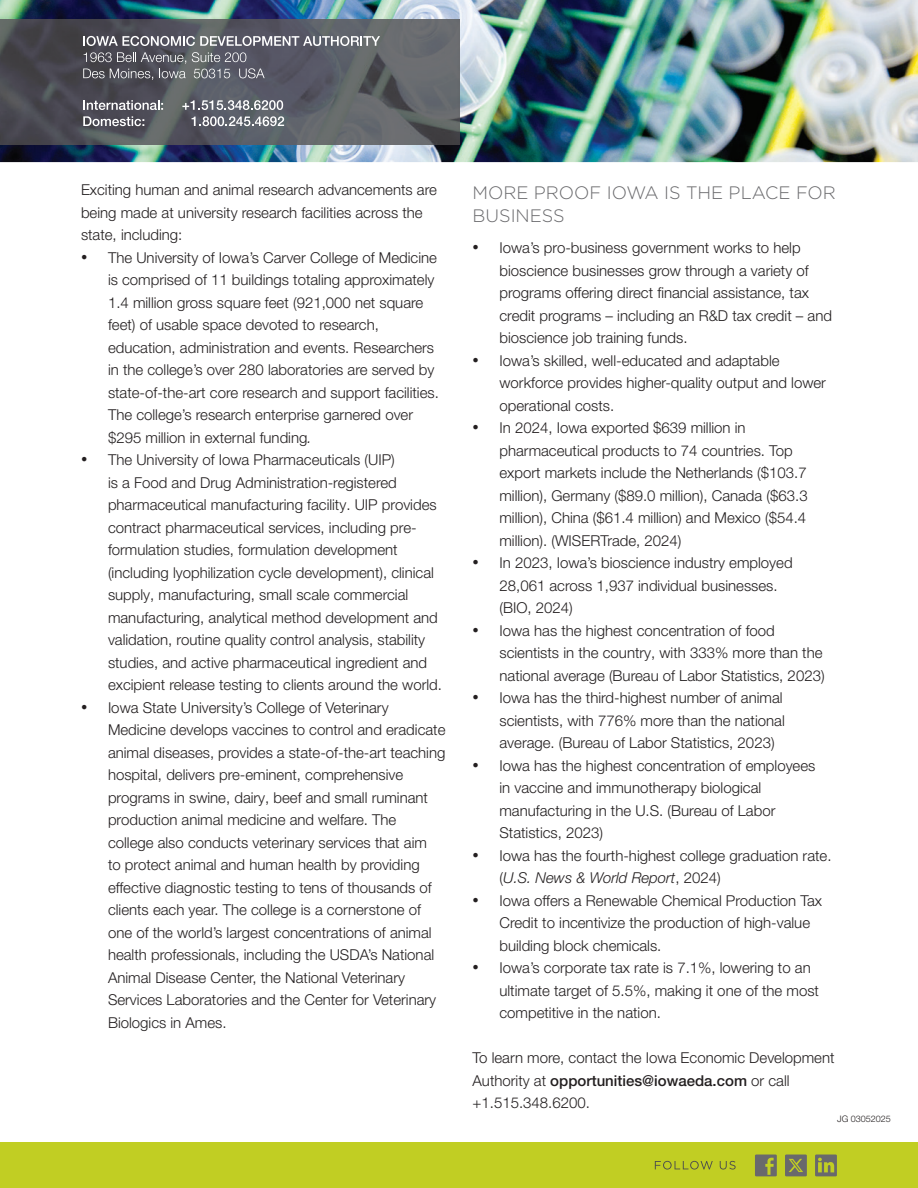
<style>
.page{position:relative;width:918px;height:1188px;background:#fff}
.page>*{position:absolute;margin:0;border:0;box-sizing:border-box;transform-origin:0 0}
.t1{font:300 18px/22.5px "Gotham";color:#69696c}
.t2{font:300 15px/22.5px "Helvetica Neue LT Pro";color:#231f20}
.t3{font:300 9px "Helvetica Neue LT Pro";color:#231f20}
.s1{font-family:"Times New Roman";font-weight:400;font-size:18px}
.s2{font-style:italic}
.s3{font-weight:500}
</style>
<div class="page">
<img style="left:0;top:0;width:918px;height:162px">
<img style="left:0;top:20px;width:459px;height:124px">
<svg style="left:83px;top:36px;width:297px;height:10px"></svg>
<svg style="left:192px;top:52px;width:54px;height:10px"></svg>
<svg style="left:83px;top:52px;width:103px;height:28px;background:#67676e"></svg>
<svg style="left:194px;top:69px;width:36px;height:9px"></svg>
<svg style="left:239px;top:68px;width:26px;height:10px"></svg>
<svg style="left:83px;top:100px;width:80px;height:10px"></svg>
<svg style="left:182px;top:100px;width:101px;height:10px"></svg>
<svg style="left:83px;top:116px;width:61px;height:10px"></svg>
<svg style="left:192px;top:116px;width:92px;height:10px"></svg>
<div style="left:0;top:1143px;width:918px;height:45px;background:#c1ce23"></div>
<svg style="left:655px;top:1161px;width:58px;height:9px"></svg>
<svg style="left:720px;top:1161px;width:16px;height:9px"></svg>
<svg style="left:785px;top:1155px;width:22px;height:21px"></svg>
<svg style="left:755px;top:1155px;width:22px;height:21px"></svg>
<svg style="left:815px;top:1155px;width:22px;height:21px"></svg>
<p class="t2" style="left:81px;top:179px;width:357px">Exciting human and animal research advancements are being made at university research facilities across the state, including:</p>
<p class="t2" style="left:108px;top:246px;width:332px;text-indent:-27px"><span class="s1">•</span> The University of Iowa’s Carver College of Medicine is comprised of 11 buildings totaling approximately 1.4 million gross square feet (921,000 net square feet) of usable space devoted to research, education, administration and events. Researchers in the college’s over 280 laboratories are served by state-of-the-art core research and support facilities.<br>The college’s research enterprise garnered over $295 million in external funding<span class="s2">.</span></p>
<p class="t2" style="left:108px;top:449px;width:335px;text-indent:-27px"><span class="s1">•</span> The University of Iowa Pharmaceuticals (UIP)<br>is a Food and Drug Administration-registered pharmaceutical manufacturing facility. UIP provides contract pharmaceutical services, including pre&shy;formulation studies, formulation development (including lyophilization cycle development), clinical supply, manufacturing, small scale commercial manufacturing, analytical method development and validation, routine quality control analysis, stability studies, and active pharmaceutical ingredient and excipient release testing to clients around the world.</p>
<p class="t2" style="left:108px;top:696px;width:339px;text-indent:-27px"><span class="s1">•</span> Iowa State University’s College of Veterinary Medicine develops vaccines to control and eradicate animal diseases, provides a state-of-the-art teaching hospital, delivers pre-eminent, comprehensive programs in swine, dairy, beef and small ruminant production animal medicine and welfare. The college also conducts veterinary services that aim<br>to protect animal and human health by providing effective diagnostic testing to tens of thousands of clients each year. The college is a cornerstone of one of the world’s largest concentrations of animal health professionals, including the USDA’s National Animal Disease Center, the National Veterinary Services Laboratories and the Center for Veterinary Biologics in Ames.</p>
<p class="t1" style="left:472px;top:181px;width:365px">MORE PROOF IOWA IS THE PLACE FOR<br>BUSINESS</p>
<p class="t2" style="left:500px;top:236px;width:334px;text-indent:-27px"><span class="s1">•</span> Iowa’s pro-business government works to help bioscience businesses grow through a variety of programs offering direct financial assistance, tax credit programs – including an R&amp;D tax credit – and bioscience job training funds.</p>
<p class="t2" style="left:500px;top:349px;width:328px;text-indent:-27px"><span class="s1">•</span> Iowa’s skilled, well-educated and adaptable workforce provides higher-quality output and lower operational costs.</p>
<p class="t2" style="left:500px;top:416px;width:310px;text-indent:-27px"><span class="s1">•</span> In 2024, Iowa exported $639 million in pharmaceutical products to 74 countries. Top export markets include the Netherlands ($103.7 million), Germany ($89.0 million), Canada ($63.3 million), China ($61.4 million) and Mexico ($54.4 million). (WISERTrade, 2024)</p>
<p class="t2" style="left:500px;top:551px;width:295px;text-indent:-27px"><span class="s1">•</span> In 2023, Iowa’s bioscience industry employed<br>28,061 across 1,937 individual businesses. (BIO, 2024)</p>
<p class="t2" style="left:500px;top:619px;width:327px;text-indent:-27px"><span class="s1">•</span> Iowa has the highest concentration of food scientists in the country, with 333% more than the national average (Bureau of Labor Statistics, 2023)</p>
<p class="t2" style="left:500px;top:686px;width:287px;text-indent:-27px"><span class="s1">•</span> Iowa has the third-highest number of animal scientists, with 776% more than the national average. (Bureau of Labor Statistics, 2023)</p>
<p class="t2" style="left:500px;top:754px;width:317px;text-indent:-27px"><span class="s1">•</span> Iowa has the highest concentration of employees in vaccine and immunotherapy biological manufacturing in the U.S. (Bureau of Labor Statistics, 2023)</p>
<p class="t2" style="left:500px;top:844px;width:334px;text-indent:-27px"><span class="s1">•</span> Iowa has the fourth-highest college graduation rate. (<span class="s2">U.S. News &amp; World Report</span>, 2024)</p>
<p class="t2" style="left:500px;top:889px;width:324px;text-indent:-27px"><span class="s1">•</span> Iowa offers a Renewable Chemical Production Tax<br>Credit to incentivize the production of high-value building block chemicals.</p>
<p class="t2" style="left:500px;top:956px;width:321px;text-indent:-27px"><span class="s1">•</span> Iowa’s corporate tax rate is 7.1%, lowering to an ultimate target of 5.5%, making it one of the most competitive in the nation.</p>
<p class="t2" style="left:472px;top:1046px;width:364px">To learn more, contact the Iowa Economic Development<br>Authority at <span class="s3">opportunities@iowaeda.com</span> or call +1.515.348.6200.</p>
<p class="t3" style="left:837px;top:1113px;width:55px">JG 03052025</p>
</div>
